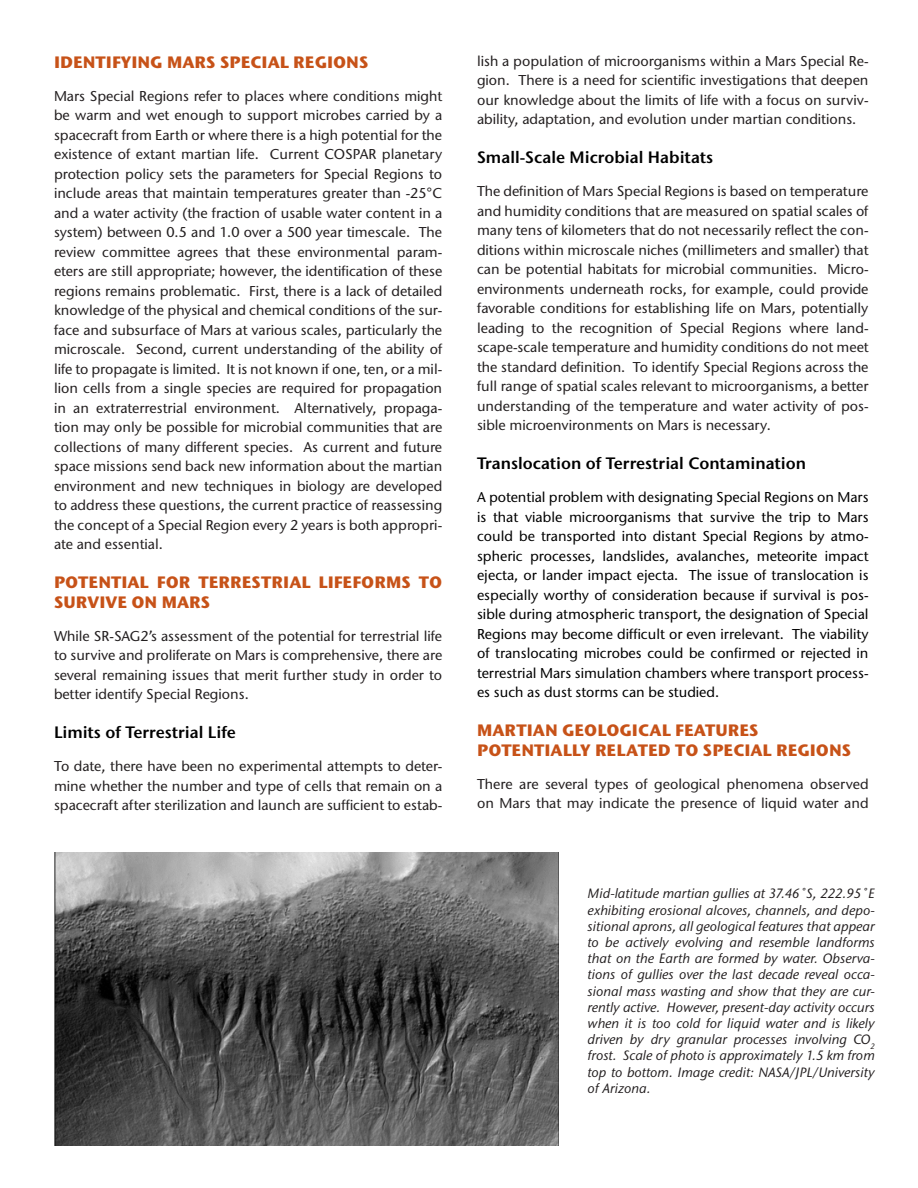
<style>
.page{position:relative;width:918px;height:1188px;background:#fff}
.page>*{position:absolute;margin:0;border:0;box-sizing:border-box;transform-origin:0 0}
.t1{font:700 16.5px/19.5px "Stone Sans ITC Std";color:#c75218}
.t2{font:600 16.5px "Stone Sans ITC Pro";color:#000}
.t3{font:500 14.25px/19.5px "Stone Sans ITC Std";color:#231f20;text-align:justify}
.t4{font:500 14.25px/19.5px "Stone Sans ITC Std";color:#000;text-align:justify}
.t5{font:italic 500 13.5px/16.2px "Stone Sans ITC Std";color:#231f20;text-align:justify}
</style>
<div class="page">
<img style="left:54px;top:852px;width:505px;height:294px">
<p class="t1" style="left:54px;top:52px;width:316px">IDENTIFYING MARS SPECIAL REGIONS</p>
<p class="t3" style="left:54px;top:86px;width:390px">Mars Special Regions refer to places where conditions might be warm and wet enough to support microbes carried by a spacecraft from Earth or where there is a high potential for the existence of extant martian life. Current COSPAR planetary protection policy sets the parameters for Special Regions to include areas that maintain temperatures greater than -25°C and a water activity (the fraction of usable water content in a system) between 0.5 and 1.0 over a 500 year timescale. The review committee agrees that these environmental param&shy;eters are still appropriate; however, the identification of these regions remains problematic. First, there is a lack of detailed knowledge of the physical and chemical conditions of the sur&shy;face and subsurface of Mars at various scales, particularly the microscale. Second, current understanding of the ability of life to propagate is limited. It is not known if one, ten, or a mil&shy;lion cells from a single species are required for propagation in an extraterrestrial environment. Alternatively, propaga&shy;tion may only be possible for microbial communities that are collections of many different species. As current and future space missions send back new information about the martian environment and new techniques in biology are developed to address these questions, the current practice of reassessing the concept of a Special Region every 2 years is both appropri&shy;ate and essential.</p>
<p class="t1" style="left:54px;top:572px;width:390px">POTENTIAL FOR TERRESTRIAL LIFEFORMS TO<br>SURVIVE ON MARS</p>
<p class="t3" style="left:54px;top:626px;width:390px">While SR-SAG2’s assessment of the potential for terrestrial life to survive and proliferate on Mars is comprehensive, there are several remaining issues that merit further study in order to better identify Special Regions.</p>
<p class="t2" style="left:54px;top:722px;width:183px">Limits of Terrestrial Life</p>
<p class="t3" style="left:54px;top:756px;width:390px">To date, there have been no experimental attempts to deter&shy;mine whether the number and type of cells that remain on a spacecraft after sterilization and launch are sufficient to estab-</p>
<p class="t3" style="left:477px;top:51px;width:393px">lish a population of microorganisms within a Mars Special Re&shy;gion. There is a need for scientific investigations that deepen our knowledge about the limits of life with a focus on surviv&shy;ability, adaptation, and evolution under martian conditions.</p>
<p class="t2" style="left:477px;top:147px;width:238px">Small-Scale Microbial Habitats</p>
<p class="t3" style="left:477px;top:182px;width:393px">The definition of Mars Special Regions is based on temperature and humidity conditions that are measured on spatial scales of many tens of kilometers that do not necessarily reflect the con&shy;ditions within microscale niches (millimeters and smaller) that can be potential habitats for microbial communities. Micro&shy;environments underneath rocks, for example, could provide favorable conditions for establishing life on Mars, potentially leading to the recognition of Special Regions where land&shy;scape-scale temperature and humidity conditions do not meet the standard definition. To identify Special Regions across the full range of spatial scales relevant to microorganisms, a better understanding of the temperature and water activity of pos&shy;sible microenvironments on Mars is necessary.</p>
<p class="t2" style="left:477px;top:453px;width:331px">Translocation of Terrestrial Contamination</p>
<p class="t4" style="left:477px;top:488px;width:393px">A potential problem with designating Special Regions on Mars is that viable microorganisms that survive the trip to Mars could be transported into distant Special Regions by atmo&shy;spheric processes, landslides, avalanches, meteorite impact ejecta, or lander impact ejecta. The issue of translocation is especially worthy of consideration because if survival is pos&shy;sible during atmospheric transport, the designation of Special Regions may become difficult or even irrelevant. The viability of translocating microbes could be confirmed or rejected in terrestrial Mars simulation chambers where transport process&shy;es such as dust storms can be studied.</p>
<p class="t1" style="left:477px;top:721px;width:283px">MARTIAN GEOLOGICAL FEATURES</p>
<p class="t1" style="left:477px;top:740px;width:376px">POTENTIALLY RELATED TO SPECIAL REGIONS</p>
<p class="t3" style="left:477px;top:774px;width:393px">There are several types of geological phenomena observed on Mars that may indicate the presence of liquid water and</p>
<p class="t5" style="left:588px;top:885px;width:289px">Mid-latitude martian gullies at 37.46˚S, 222.95˚E exhibiting erosional alcoves, channels, and depo&shy;sitional aprons, all geological features that appear to be actively evolving and resemble landforms that on the Earth are formed by water. Observa&shy;tions of gullies over the last decade reveal occa&shy;sional mass wasting and show that they are cur&shy;rently active. However, present-day activity occurs when it is too cold for liquid water and is likely driven by dry granular processes involving CO<sub>2 </sub>frost. Scale of photo is approximately 1.5 km from top to bottom. Image credit: NASA/JPL/University of Arizona.</p>
</div>
